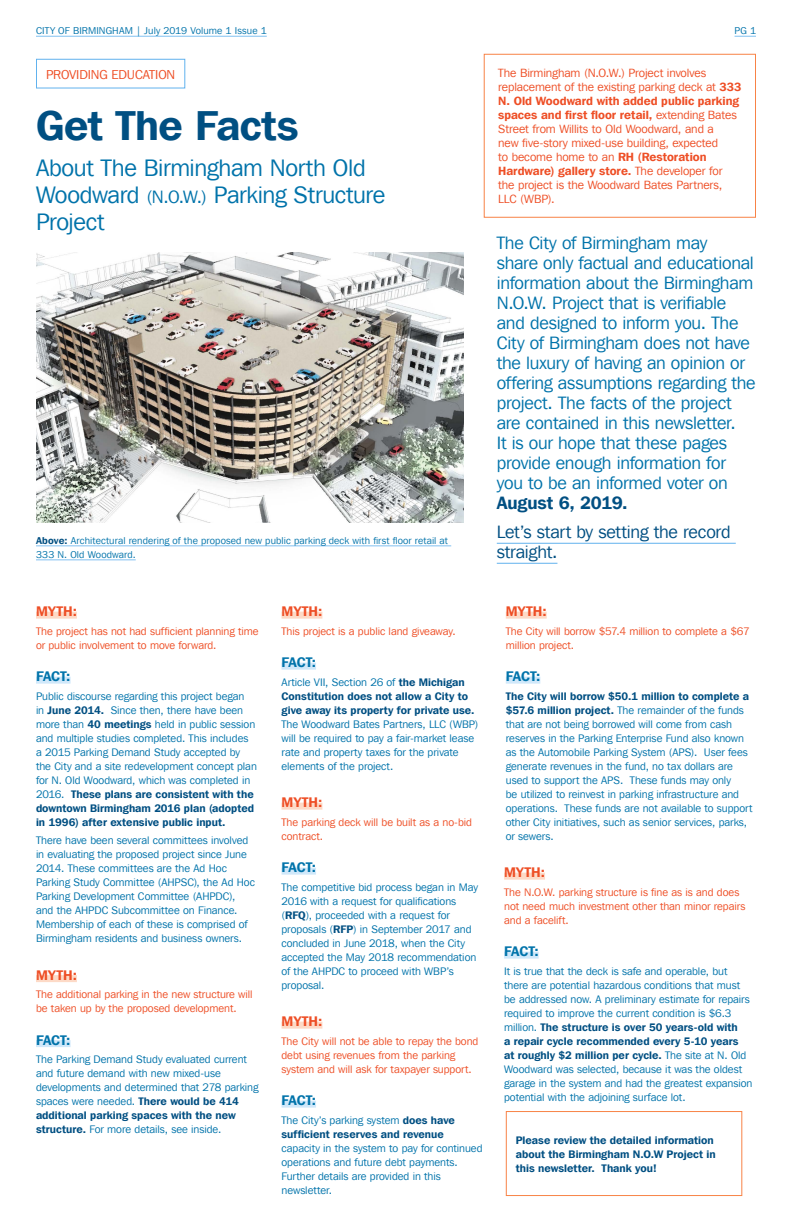
<style>
.page{position:relative;width:792px;height:1224px;background:#fff}
.page>*{position:absolute;margin:0;border:0;box-sizing:border-box;transform-origin:0 0}
.Headline{font:600 42px "Franklin Gothic IT Cby BT";letter-spacing:-.01em;color:#004f82}
.subheader{font:24px/27px "Franklin Gothic IT Cby BT";letter-spacing:-.015em;color:#0073aa}
.subsub{font:18px/20px "Franklin Gothic IT Cby BT";letter-spacing:-.015em;color:#0073aa}
.subsub-2{font:18px/20px "Franklin Gothic IT Cby BT";letter-spacing:-.01em;color:#004f82}
.t1{font:600 14px "Franklin Gothic IT Cby BT";letter-spacing:.015em;color:#ee4e25}
.t2{font:600 14px "Franklin Gothic IT Cby BT";letter-spacing:-.02em;color:#0073aa}
.mini_section_header{font:13px "Franklin Gothic IT Cby BT";letter-spacing:-.01em;color:#ee4e25}
.Call_out_box{font:12px/14px "Franklin Gothic IT Cby BT";letter-spacing:-.005em;color:#ee4e25}
.t3{font:11px/14px "Franklin Gothic IT Cby BT";color:#0073aa}
.t4{font:11px/14px "Franklin Gothic IT Cby BT";color:#ee4e25}
.t5{font:600 11px/14px "Franklin Gothic IT Cby BT";letter-spacing:.005em;color:#004f82}
.t6{font:10px/14px "Franklin Gothic IT Cby BT";letter-spacing:.015em;color:#0073aa}
.s1{font-size:18px}
.s2{font-weight:600;color:#004f82}
.s3{font-weight:600}
</style>
<div class="page">
<div style="left:36px;top:59px;width:149px;height:30px;border:1px solid #61b2ee"></div>
<img style="left:36px;top:252px;width:427px;height:271px">
<hr style="left:36px;top:546px;width:415px;height:1px;background:#81c1f1">
<hr style="left:36px;top:560px;width:100px;height:1px;background:#81c1f1">
<div style="left:484px;top:54px;width:272px;height:164px;border:1px solid #f88346"></div>
<hr style="left:497px;top:543px;width:239px;height:1px;background:#61b2ee">
<hr style="left:497px;top:563px;width:60px;height:1px;background:#61b2ee">
<div style="left:36px;top:612px;width:41px;height:7px;background:#fddac7"></div>
<div style="left:36px;top:677px;width:35px;height:7px;background:#d0e8fa"></div>
<div style="left:506px;top:612px;width:41px;height:7px;background:#fddac7"></div>
<div style="left:506px;top:677px;width:34px;height:7px;background:#d0e8fa"></div>
<div style="left:282px;top:612px;width:40px;height:7px;background:#fddac7"></div>
<div style="left:282px;top:663px;width:34px;height:7px;background:#d0e8fa"></div>
<div style="left:282px;top:803px;width:40px;height:7px;background:#fddac7"></div>
<div style="left:282px;top:868px;width:34px;height:7px;background:#d0e8fa"></div>
<hr style="left:36px;top:36px;width:231px;height:1px;background:#81c1f1">
<div style="left:36px;top:975px;width:41px;height:7px;background:#fddac7"></div>
<div style="left:36px;top:1040px;width:35px;height:7px;background:#d0e8fa"></div>
<div style="left:504px;top:873px;width:41px;height:7px;background:#fddac7"></div>
<div style="left:504px;top:952px;width:35px;height:7px;background:#d0e8fa"></div>
<div style="left:282px;top:1022px;width:40px;height:7px;background:#fddac7"></div>
<div style="left:282px;top:1101px;width:34px;height:7px;background:#d0e8fa"></div>
<div style="left:506px;top:1111px;width:236px;height:85px;border:1px solid #f88346"></div>
<svg style="left:735px;top:36px;width:21px;height:1px"></svg>
<p class="t6" style="left:36px;top:24px;width:232px">CITY OF BIRMINGHAM | July 2019 Volume 1 Issue 1</p>
<p class="mini_section_header" style="left:46px;top:66px;width:131px">PROVIDING EDUCATION</p>
<p class="Headline" style="left:36px;top:99px;width:264px">Get The Facts</p>
<p class="subheader" style="left:36px;top:154px;width:351px">About The Birmingham North Old<br>Woodward <span class="s1">(N.O.W.)</span> Parking Structure<br>Project</p>
<p class="t6" style="left:36px;top:533px;width:414px"><span class="s2">Above:</span> Architectural rendering of the proposed new public parking deck with first floor retail at<br>333 N. Old Woodward.</p>
<p class="t6" style="left:735px;top:24px;width:23px">PG 1</p>
<p class="Call_out_box" style="left:498px;top:66px;width:245px">The Birmingham (N.O.W.) Project involves replacement of the existing parking deck at <span class="s3">333<br>N. Old Woodward with added public parking spaces and first floor retail,</span> extending Bates Street from Willits to Old Woodward, and a<br>new five-story mixed-use building, expected<br>to become home to an <span class="s3">RH (Restoration Hardware) gallery store.</span> The developer for the project is the Woodward Bates Partners, LLC (WBP).</p>
<p class="subsub" style="left:497px;top:233px;width:260px">The City of Birmingham may<br>share only factual and educational information about the Birmingham<br>N.O.W. Project that is verifiable and designed to inform you. The<br>City of Birmingham does not have the luxury of having an opinion or offering assumptions regarding the project. The facts of the project are contained in this newsletter.<br>It is our hope that these pages provide enough information for you to be an informed voter on<br><span class="s2">August 6, 2019.</span></p>
<p class="subsub-2" style="left:497px;top:522px;width:235px">Let’s start by setting the record straight.</p>
<p class="t1" style="left:36px;top:602px;width:42px">MYTH:</p>
<p class="t4" style="left:36px;top:624px;width:224px">The project has not had sufficient planning time or public involvement to move forward.</p>
<p class="t2" style="left:36px;top:667px;width:36px">FACT:</p>
<p class="t3" style="left:36px;top:689px;width:222px">Public discourse regarding this project began<br>in <span class="s2">June 2014.</span> Since then, there have been more than <span class="s2">40 meetings</span> held in public session and multiple studies completed. This includes a 2015 Parking Demand Study accepted by the City and a site redevelopment concept plan for N. Old Woodward, which was completed in 2016. <span class="s2">These plans are consistent with the downtown Birmingham 2016 plan (adopted in 1996) after extensive public input.</span></p>
<p class="t3" style="left:36px;top:833px;width:221px">There have been several committees involved in evaluating the proposed project since June 2014. These committees are the Ad Hoc Parking Study Committee (AHPSC), the Ad Hoc Parking Development Committee (AHPDC), and the AHPDC Subcommittee on Finance.<br>Membership of each of these is comprised of Birmingham residents and business owners.</p>
<p class="t1" style="left:36px;top:966px;width:42px">MYTH:</p>
<p class="t4" style="left:36px;top:987px;width:218px">The additional parking in the new structure will be taken up by the proposed development.</p>
<p class="t2" style="left:36px;top:1031px;width:36px">FACT:</p>
<p class="t3" style="left:36px;top:1052px;width:224px">The Parking Demand Study evaluated current and future demand with new mixed-use developments and determined that 278 parking spaces were needed. <span class="s2">There would be 414 additional parking spaces with the new structure.</span> For more details, see inside.</p>
<p class="t1" style="left:282px;top:602px;width:42px">MYTH:</p>
<p class="t4" style="left:282px;top:624px;width:176px">This project is a public land giveaway.</p>
<p class="t2" style="left:282px;top:653px;width:36px">FACT:</p>
<p class="t3" style="left:282px;top:675px;width:198px">Article VII, Section 26 of <span class="s2">the Michigan Constitution does not allow a City to give away its property for private use.<br></span>The Woodward Bates Partners, LLC (WBP) will be required to pay a fair-market lease rate and property taxes for the private elements of the project.</p>
<p class="t1" style="left:282px;top:793px;width:42px">MYTH:</p>
<p class="t4" style="left:282px;top:815px;width:192px">The parking deck will be built as a no-bid contract.</p>
<p class="t2" style="left:282px;top:858px;width:36px">FACT:</p>
<p class="t3" style="left:282px;top:880px;width:198px">The competitive bid process began in May 2016 with a request for qualifications (<span class="s2">RFQ</span>), proceeded with a request for proposals (<span class="s2">RFP</span>) in September 2017 and concluded in June 2018, when the City accepted the May 2018 recommendation of the AHPDC to proceed with WBP’s proposal.</p>
<p class="t1" style="left:282px;top:1012px;width:42px">MYTH:</p>
<p class="t4" style="left:282px;top:1034px;width:198px">The City will not be able to repay the bond debt using revenues from the parking system and will ask for taxpayer support.</p>
<p class="t2" style="left:282px;top:1091px;width:36px">FACT:</p>
<p class="t3" style="left:282px;top:1113px;width:203px">The City’s parking system <span class="s2">does have sufficient reserves and revenue </span>capacity in the system to pay for continued operations and future debt payments.<br>Further details are provided in this newsletter.</p>
<p class="t1" style="left:506px;top:602px;width:42px">MYTH:</p>
<p class="t4" style="left:506px;top:624px;width:245px">The City will borrow $57.4 million to complete a $67 million project.</p>
<p class="t2" style="left:506px;top:667px;width:36px">FACT:</p>
<p class="t3" style="left:506px;top:689px;width:248px"><span class="s2">The City will borrow $50.1 million to complete a $57.6 million project.</span> The remainder of the funds that are not being borrowed will come from cash reserves in the Parking Enterprise Fund also known as the Automobile Parking System (APS). User fees generate revenues in the fund, no tax dollars are used to support the APS. These funds may only<br>be utilized to reinvest in parking infrastructure and operations. These funds are not available to support other City initiatives, such as senior services, parks, or sewers.</p>
<p class="t1" style="left:504px;top:863px;width:42px">MYTH:</p>
<p class="t4" style="left:504px;top:885px;width:243px">The N.O.W. parking structure is fine as is and does not need much investment other than minor repairs and a facelift.</p>
<p class="t2" style="left:504px;top:942px;width:36px">FACT:</p>
<p class="t3" style="left:504px;top:964px;width:250px">It is true that the deck is safe and operable, but there are potential hazardous conditions that must be addressed now. A preliminary estimate for repairs required to improve the current condition is $6.3 million. <span class="s2">The structure is over 50 years-old with<br>a repair cycle recommended every 5-10 years<br>at roughly $2 million per cycle.</span> The site at N. Old Woodward was selected, because it was the oldest garage in the system and had the greatest expansion potential with the adjoining surface lot.</p>
<p class="t5" style="left:516px;top:1133px;width:201px">Please review the detailed information about the Birmingham N.O.W Project in this newsletter. Thank you!</p>
</div>
